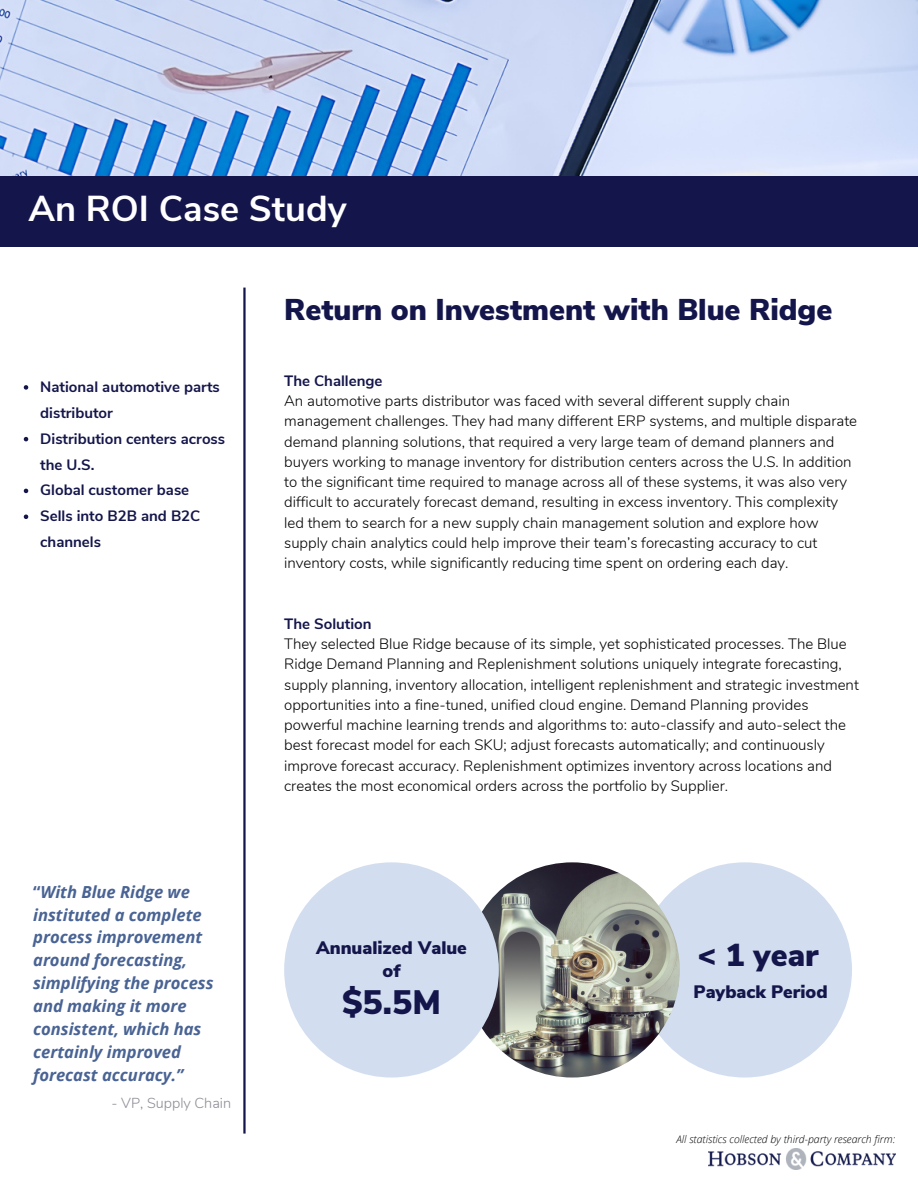
<style>
.page{position:relative;width:918px;height:1188px;background:#fff}
.page>*{position:absolute;margin:0;border:0;box-sizing:border-box;transform-origin:0 0}
.t1{font:700 36px "Nunito Sans";color:#fff}
.t2{font:900 33.9px "Nunito Sans";color:#14164b}
.t3{font:900 31.65px "Nunito Sans";color:#14164b}
.t4{font:900 30px "Nunito Sans";color:#14164b}
.t5{font:900 18px/22.5px "Nunito Sans";color:#14164b;text-align:center}
.t6{font:italic 700 16.65px/23px "Open Sans";color:#496394}
.t7{font:300 15px/20.2px "Nunito";color:#000}
.t8{font:700 15px/25.8px "Nunito Sans";color:#14164b}
.t9{font:300 14.4px "Nunito";color:#8c8b94}
.t10{font:italic 300 10.5px "Open Sans";color:#000}
.s1{font-style:normal}
</style>
<div class="page">
<img style="left:0;top:0;width:918px;height:176px">
<div style="left:0;top:176px;width:917px;height:70px;background:#14164b"></div>
<hr style="left:243px;top:288px;width:3px;height:846px;background:#14164b">
<div style="left:637px;top:862px;width:215px;height:216px;background:#d2deef;border-radius:50%"></div>
<img style="left:465px;top:862px;width:215px;height:216px;border-radius:50%">
<div style="left:284px;top:862px;width:215px;height:216px;background:#d2deef;border-radius:50%"></div>
<img style="left:708px;top:1149px;width:187px;height:20px">
<svg style="left:24px;top:385px;width:4px;height:5px"></svg>
<svg style="left:24px;top:437px;width:4px;height:4px"></svg>
<svg style="left:24px;top:489px;width:4px;height:4px"></svg>
<svg style="left:24px;top:515px;width:4px;height:4px"></svg>
<h1 class="t1" style="left:28px;top:185px;width:320px">An ROI Case Study</h1>
<p class="t8" style="left:40px;top:374px;width:186px">National automotive parts distributor<br>Distribution centers across the U.S.<br>Global customer base<br>Sells into B2B and B2C channels</p>
<p class="t6" style="left:33px;top:880px;width:182px"><span class="s1">“</span>With Blue Ridge we instituted a complete process improvement around forecasting, simplifying the process and making it more consistent, which has certainly improved forecast accuracy.”</p>
<p class="t9" style="left:112px;top:1094px;width:121px">- VP, Supply Chain</p>
<h3 class="t4" style="left:284px;top:290px;width:550px">Return on Investment with Blue Ridge</h3>
<p class="t8" style="left:284px;top:368px;width:100px">The Challenge</p>
<p class="t7" style="left:284px;top:391px;width:575px">An automotive parts distributor was faced with several different supply chain management challenges. They had many different ERP systems, and multiple disparate demand planning solutions, that required a very large team of demand planners and buyers working to manage inventory for distribution centers across the U.S. In addition to the significant time required to manage across all of these systems, it was also very difficult to accurately forecast demand, resulting in excess inventory. This complexity led them to search for a new supply chain management solution and explore how supply chain analytics could help improve their team’s forecasting accuracy to cut inventory costs, while significantly reducing time spent on ordering each day.</p>
<p class="t8" style="left:284px;top:611px;width:89px">The Solution</p>
<p class="t7" style="left:284px;top:634px;width:576px">They selected Blue Ridge because of its simple, yet sophisticated processes. The Blue Ridge Demand Planning and Replenishment solutions uniquely integrate forecasting, supply planning, inventory allocation, intelligent replenishment and strategic investment opportunities into a fine-tuned, unified cloud engine. Demand Planning provides powerful machine learning trends and algorithms to: auto-classify and auto-select the best forecast model for each SKU; adjust forecasts automatically; and continuously improve forecast accuracy. Replenishment optimizes inventory across locations and creates the most economical orders across the portfolio by Supplier.</p>
<p class="t5" style="left:316px;top:937px;width:152px">Annualized Value of</p>
<h2 class="t2" style="left:342px;top:980px;width:100px">$5.5M</h2>
<h3 class="t3" style="left:697px;top:934px;width:122px">&lt; 1 year</h3>
<p class="t5" style="left:694px;top:981px;width:136px">Payback Period</p>
<p class="t10" style="left:676px;top:1131px;width:220px">All statistics collected by third-party research firm:</p>
</div>
